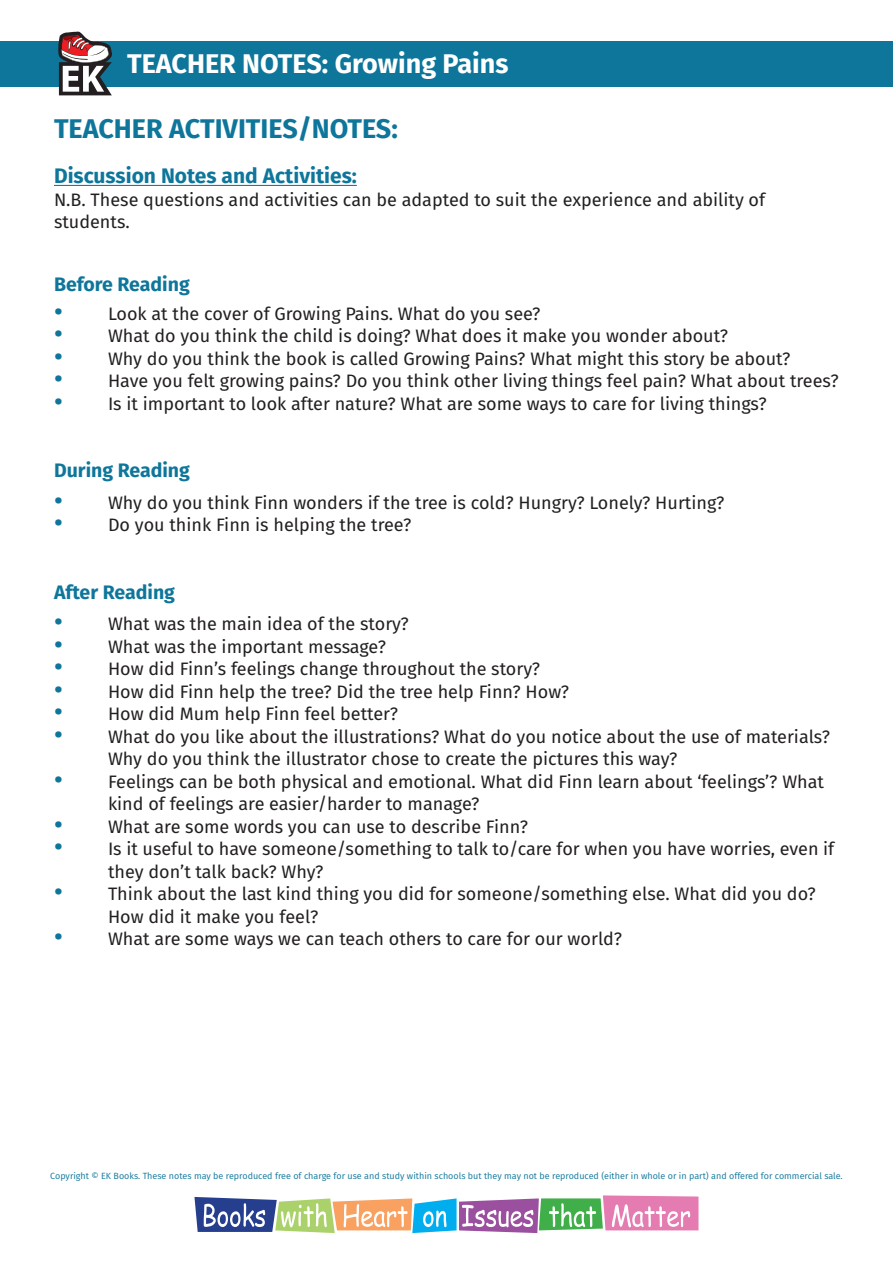
<style>
.page{position:relative;width:893px;height:1263px;background:#fff}
.page>*{position:absolute;margin:0;border:0;box-sizing:border-box;transform-origin:0 0}
.t1{font:700 27px "Fira Sans";color:#fff}
.t2{font:700 27px "Fira Sans";color:#0e769b}
.t3{font:700 21px "Fira Sans";color:#0e769b}
.t4{font:700 19.5px "Fira Sans";color:#0e769b}
.t5{font:18px/22.5px "Fira Sans";color:#231f20}
.t6{font:9px "Fira Sans";color:#0e769b}
.s1{font-family:"Montserrat";font-weight:900;font-size:24px;color:#0e769b}
</style>
<div class="page">
<svg style="left:194px;top:1195px;width:504px;height:38px"></svg>
<div style="left:0;top:41px;width:893px;height:45px;background:#0e769b"></div>
<svg style="left:58px;top:32px;width:54px;height:63px"></svg>
<hr style="left:54px;top:185px;width:303px;height:1px;background:#0e769b">
<h1 class="t1" style="left:127px;top:41px;width:383px">TEACHER NOTES: Growing Pains</h1>
<h1 class="t2" style="left:54px;top:106px;width:345px">TEACHER ACTIVITIES/NOTES:</h1>
<p class="t3" style="left:54px;top:158px;width:304px">Discussion Notes and Activities:</p>
<p class="t5" style="left:54px;top:188px;width:713px">N.B. These questions and activities can be adapted to suit the experience and ability of students.</p>
<p class="t4" style="left:54px;top:268px;width:137px">Before Reading</p>
<p class="t5" style="left:54px;top:302px;width:786px"><span class="s1">·</span> Look at the cover of Growing Pains. What do you see?<br><span class="s1">·</span> What do you think the child is doing? What does it make you wonder about?<br><span class="s1">·</span> Why do you think the book is called Growing Pains? What might this story be about?<br><span class="s1">·</span> Have you felt growing pains? Do you think other living things feel pain? What about trees? <span class="s1">·</span> Is it important to look after nature? What are some ways to care for living things?</p>
<p class="t4" style="left:54px;top:454px;width:137px">During Reading</p>
<p class="t5" style="left:54px;top:491px;width:672px"><span class="s1">·</span> Why do you think Finn wonders if the tree is cold? Hungry? Lonely? Hurting? <span class="s1">·</span> Do you think Finn is helping the tree?</p>
<p class="t4" style="left:54px;top:576px;width:123px">After Reading</p>
<p class="t5" style="left:54px;top:612px;width:356px"><span class="s1">·</span> What was the main idea of the story?</p>
<p class="t5" style="left:54px;top:635px;width:333px"><span class="s1">·</span> What was the important message?</p>
<p class="t5" style="left:54px;top:657px;width:487px"><span class="s1">·</span> How did Finn’s feelings change throughout the story?</p>
<p class="t5" style="left:54px;top:680px;width:517px"><span class="s1">·</span> How did Finn help the tree? Did the tree help Finn? How?</p>
<p class="t5" style="left:54px;top:702px;width:345px"><span class="s1">·</span> How did Mum help Finn feel better?</p>
<p class="t5" style="left:54px;top:725px;width:778px"><span class="s1">·</span> What do you like about the illustrations? What do you notice about the use of materials?</p>
<p class="t5" style="left:108px;top:747px;width:571px">Why do you think the illustrator chose to create the pictures this way?</p>
<p class="t5" style="left:54px;top:770px;width:771px"><span class="s1">·</span> Feelings can be both physical and emotional. What did Finn learn about ‘feelings’? What</p>
<p class="t5" style="left:108px;top:792px;width:373px">kind of feelings are easier/harder to manage?</p>
<p class="t5" style="left:54px;top:815px;width:475px"><span class="s1">·</span> What are some words you can use to describe Finn?</p>
<p class="t5" style="left:54px;top:837px;width:782px"><span class="s1">·</span> Is it useful to have someone/something to talk to/care for when you have worries, even if</p>
<p class="t5" style="left:108px;top:860px;width:217px">they don’t talk back? Why?</p>
<p class="t5" style="left:54px;top:882px;width:763px"><span class="s1">·</span> Think about the last kind thing you did for someone/something else. What did you do?</p>
<p class="t5" style="left:108px;top:905px;width:212px">How did it make you feel?</p>
<p class="t5" style="left:54px;top:927px;width:570px"><span class="s1">·</span> What are some ways we can teach others to care for our world?</p>
<p class="t6" style="left:50px;top:1169px;width:794px">Copyright © EK Books. These notes may be reproduced free of charge for use and study within schools but they may not be reproduced (either in whole or in part) and offered for commercial sale.</p>
</div>
